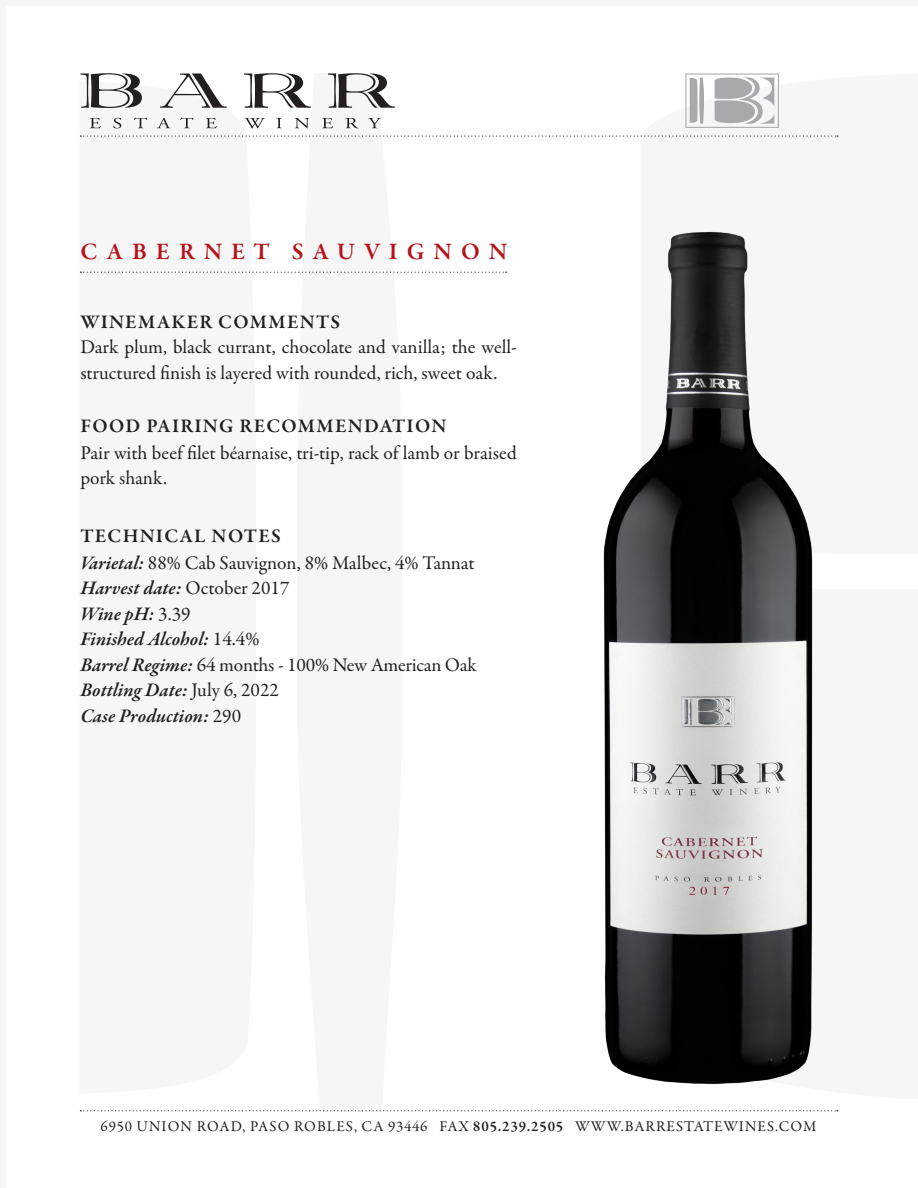
<style>
.page{position:relative;width:918px;height:1188px;background:#fff}
.page>*{position:absolute;margin:0;border:0;box-sizing:border-box;transform-origin:0 0}
.t1{font:600 24px "Garamond Premr Pro";letter-spacing:.375em;color:#b71219}
.t2{font:19.5px/25.5px "Garamond Premr Pro";letter-spacing:-.005em;color:#231f20}
.t3{font:italic 600 19.5px "Garamond Premr Pro";letter-spacing:-.005em;color:#231f20}
.t4{font:600 19.5px "Garamond Premr Pro";letter-spacing:.065em;color:#231f20}
.t5{font:15px "Garamond Premr Pro";letter-spacing:.07em;color:#231f20}
.s1{font-weight:600;font-style:italic}
.s2{font-weight:400;font-style:normal}
.s3{font-weight:600}
</style>
<div class="page">
<svg style="left:80px;top:73px;width:62px;height:35px"></svg>
<svg style="left:160px;top:73px;width:67px;height:35px"></svg>
<svg style="left:244px;top:73px;width:67px;height:35px"></svg>
<svg style="left:328px;top:73px;width:67px;height:35px"></svg>
<svg style="left:90px;top:118px;width:11px;height:10px"></svg>
<svg style="left:113px;top:118px;width:8px;height:10px"></svg>
<svg style="left:134px;top:118px;width:13px;height:10px"></svg>
<svg style="left:157px;top:118px;width:14px;height:10px"></svg>
<svg style="left:180px;top:118px;width:13px;height:10px"></svg>
<svg style="left:206px;top:118px;width:11px;height:10px"></svg>
<svg style="left:244px;top:118px;width:21px;height:10px"></svg>
<svg style="left:276px;top:118px;width:6px;height:10px"></svg>
<svg style="left:294px;top:118px;width:15px;height:10px"></svg>
<svg style="left:322px;top:118px;width:11px;height:10px"></svg>
<svg style="left:346px;top:118px;width:12px;height:10px"></svg>
<svg style="left:368px;top:118px;width:13px;height:10px"></svg>
<svg style="left:690px;top:78px;width:84px;height:46px"></svg>
<div style="left:685px;top:74px;width:94px;height:54px;border:1px solid #a8a9ad"></div>
<svg style="left:80px;top:136px;width:758px;height:1px"></svg>
<svg style="left:80px;top:272px;width:427px;height:1px"></svg>
<svg style="left:80px;top:1110px;width:758px;height:1px"></svg>
<img style="left:604px;top:231px;width:208px;height:854px">
<p class="t1" style="left:80px;top:237px;width:428px">CABERNET SAUVIGNON</p>
<p class="t4" style="left:80px;top:310px;width:261px">WINEMAKER COMMENTS</p>
<p class="t2" style="left:80px;top:335px;width:438px">Dark plum, black currant, chocolate and vanilla; the well&shy;structured finish is layered with rounded, rich, sweet oak.</p>
<p class="t4" style="left:80px;top:414px;width:368px">FOOD PAIRING RECOMMENDATION</p>
<p class="t2" style="left:80px;top:440px;width:438px">Pair with beef filet béarnaise, tri-tip, rack of lamb or braised pork shank.</p>
<p class="t4" style="left:80px;top:524px;width:202px">TECHNICAL NOTES</p>
<p class="t2" style="left:80px;top:550px;width:396px"><span class="s1">Varietal:</span> 88% Cab Sauvignon, 8% Malbec, 4% Tannat</p>
<p class="t3" style="left:80px;top:576px;width:211px">Harvest date: <span class="s2">October 2017</span></p>
<p class="t3" style="left:80px;top:601px;width:112px">Wine pH: <span class="s2">3.39</span></p>
<p class="t3" style="left:80px;top:627px;width:181px">Finished Alcohol: <span class="s2">14.4%</span></p>
<p class="t2" style="left:80px;top:652px;width:398px"><span class="s1">Barrel Regime:</span> 64 months - 100% New American Oak</p>
<p class="t3" style="left:80px;top:678px;width:200px">Bottling Date: <span class="s2">July 6, 2022</span></p>
<p class="t3" style="left:80px;top:703px;width:162px">Case Production: <span class="s2">290</span></p>
<p class="t5" style="left:101px;top:1117px;width:718px">6950 UNION ROAD, PASO ROBLES, CA 93446 FAX <span class="s3">805.239.2505</span> WWW.BARRESTATEWINES.COM</p>
</div>
